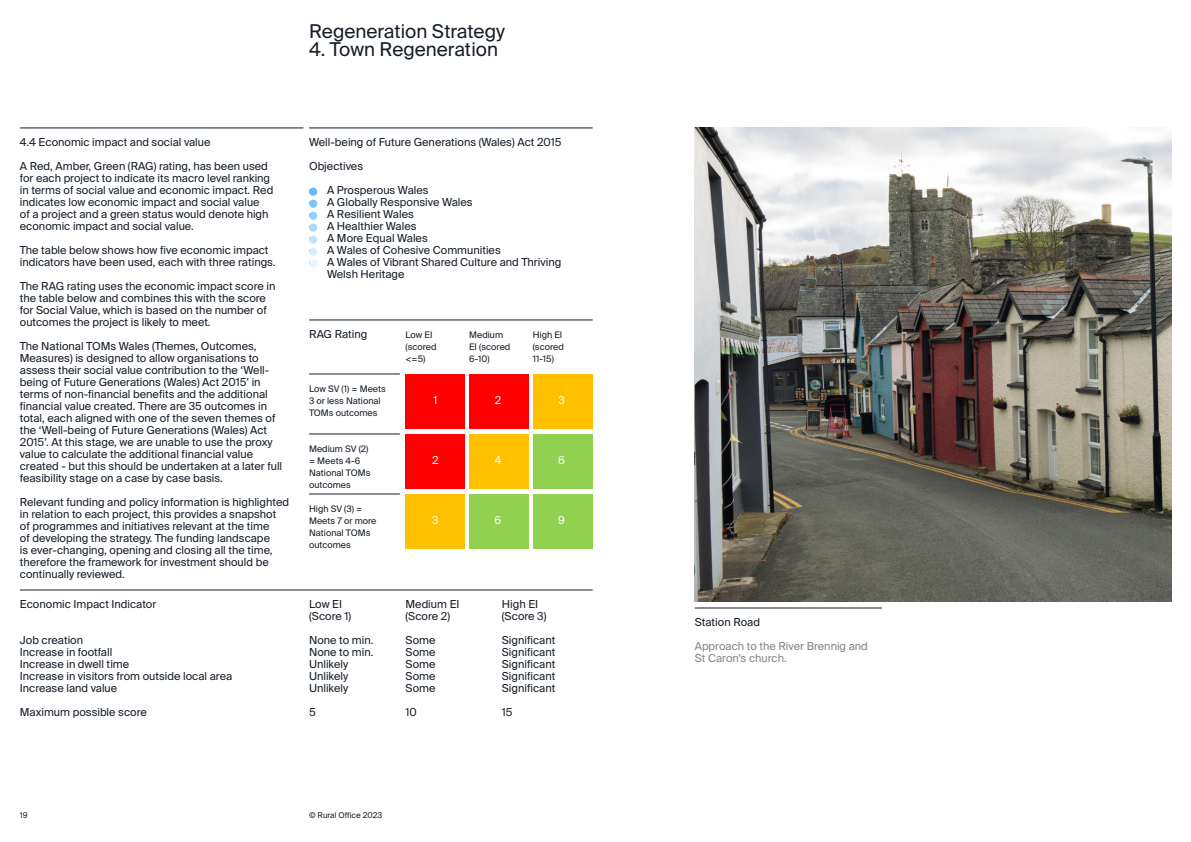
<style>
.page{position:relative;width:1191px;height:842px;background:#fff}
.page>*{position:absolute;margin:0;border:0;box-sizing:border-box;transform-origin:0 0}
.t1{font:19px "Suisse Intl";color:#161e28}
.RO_Suisse_Int_l_Body{font:11px/12px "Suisse Intl";color:#161e28}
.RO_Suisse_Int_l_Body-2{font:11px/12px "Suisse Intl";color:#82858c}
.RO_Suisse_Int_l_Body-3{font:11px "Suisse Intl";color:#fff}
.RO_Suisse_Int_l_Body-4{font:9px/12px "Suisse Intl";color:#161e28}
.t2{font:8px "Suisse Intl";color:#161e28}
</style>
<div class="page">
<hr style="left:20px;top:128px;width:283px;height:1px;background:#161e28">
<hr style="left:694px;top:608px;width:188px;height:1px;background:#161e28">
<hr style="left:309px;top:128px;width:283px;height:1px;background:#161e28">
<div style="left:309px;top:188px;width:8px;height:8px;background:#64baff;border-radius:50%"></div>
<div style="left:309px;top:200px;width:8px;height:8px;background:#7bc4ff;border-radius:50%"></div>
<div style="left:309px;top:212px;width:8px;height:8px;background:#93cfff;border-radius:50%"></div>
<div style="left:309px;top:224px;width:8px;height:8px;background:#aad9ff;border-radius:50%"></div>
<div style="left:309px;top:236px;width:8px;height:8px;background:#c1e3ff;border-radius:50%"></div>
<div style="left:309px;top:248px;width:8px;height:8px;background:#d8eeff;border-radius:50%"></div>
<div style="left:309px;top:260px;width:8px;height:8px;background:#e8f5ff;border-radius:50%"></div>
<hr style="left:20px;top:590px;width:572px;height:1px;background:#161e28">
<hr style="left:309px;top:320px;width:283px;height:1px;background:#161e28">
<div style="left:405px;top:374px;width:60px;height:54px;background:#f00"></div>
<div style="left:405px;top:434px;width:60px;height:54px;background:#f00"></div>
<div style="left:405px;top:494px;width:60px;height:54px;background:#ffc000"></div>
<div style="left:469px;top:374px;width:60px;height:54px;background:#f00"></div>
<div style="left:469px;top:434px;width:60px;height:54px;background:#ffc000"></div>
<div style="left:469px;top:494px;width:60px;height:54px;background:#92d050"></div>
<div style="left:533px;top:374px;width:59px;height:54px;background:#ffc000"></div>
<div style="left:533px;top:434px;width:59px;height:54px;background:#92d050"></div>
<div style="left:533px;top:494px;width:59px;height:54px;background:#92d050"></div>
<hr style="left:309px;top:374px;width:91px;height:1px;background:#161e28">
<hr style="left:309px;top:434px;width:91px;height:1px;background:#161e28">
<hr style="left:309px;top:494px;width:91px;height:1px;background:#161e28">
<img style="left:694px;top:128px;width:477px;height:474px">
<h1 class="t1" style="left:309px;top:20px;width:197px">Regeneration Strategy</h1>
<h1 class="t1" style="left:309px;top:38px;width:190px">4. Town Regeneration</h1>
<p class="RO_Suisse_Int_l_Body" style="left:20px;top:136px;width:192px">4.4 Economic impact and social value</p>
<p class="RO_Suisse_Int_l_Body" style="left:20px;top:160px;width:255px">A Red, Amber, Green (RAG) rating, has been used for each project to indicate its macro level ranking in terms of social value and economic impact. Red indicates low economic impact and social value<br>of a project and a green status would denote high economic impact and social value.</p>
<p class="RO_Suisse_Int_l_Body" style="left:20px;top:244px;width:257px">The table below shows how five economic impact indicators have been used, each with three ratings.</p>
<p class="RO_Suisse_Int_l_Body" style="left:20px;top:280px;width:257px">The RAG rating uses the economic impact score in the table below and combines this with the score for Social Value, which is based on the number of outcomes the project is likely to meet.</p>
<p class="RO_Suisse_Int_l_Body" style="left:20px;top:340px;width:264px">The National TOMs Wales (Themes, Outcomes, Measures) is designed to allow organisations to assess their social value contribution to the ‘Well&shy;being of Future Generations (Wales) Act 2015’ in terms of non-financial benefits and the additional financial value created. There are 35 outcomes in total, each aligned with one of the seven themes of the ‘Well-being of Future Generations (Wales) Act 2015’. At this stage, we are unable to use the proxy value to calculate the additional financial value created - but this should be undertaken at a later full feasibility stage on a case by case basis.</p>
<p class="RO_Suisse_Int_l_Body" style="left:20px;top:496px;width:271px">Relevant funding and policy information is highlighted in relation to each project, this provides a snapshot<br>of programmes and initiatives relevant at the time<br>of developing the strategy. The funding landscape<br>is ever-changing, opening and closing all the time, therefore the framework for investment should be continually reviewed.</p>
<p class="RO_Suisse_Int_l_Body" style="left:20px;top:598px;width:138px">Economic Impact Indicator</p>
<p class="RO_Suisse_Int_l_Body" style="left:20px;top:634px;width:65px">Job creation</p>
<p class="RO_Suisse_Int_l_Body" style="left:20px;top:646px;width:94px">Increase in footfall</p>
<p class="RO_Suisse_Int_l_Body" style="left:20px;top:658px;width:111px">Increase in dwell time</p>
<p class="RO_Suisse_Int_l_Body" style="left:20px;top:670px;width:214px">Increase in visitors from outside local area</p>
<p class="RO_Suisse_Int_l_Body" style="left:20px;top:682px;width:99px">Increase land value</p>
<p class="RO_Suisse_Int_l_Body" style="left:20px;top:706px;width:128px">Maximum possible score</p>
<p class="RO_Suisse_Int_l_Body" style="left:309px;top:136px;width:254px">Well-being of Future Generations (Wales) Act 2015</p>
<p class="RO_Suisse_Int_l_Body" style="left:309px;top:160px;width:56px">Objectives</p>
<p class="RO_Suisse_Int_l_Body" style="left:309px;top:184px;width:121px">• A Prosperous Wales</p>
<p class="RO_Suisse_Int_l_Body" style="left:309px;top:196px;width:165px">• A Globally Responsive Wales</p>
<p class="RO_Suisse_Int_l_Body" style="left:309px;top:208px;width:106px">• A Resilient Wales</p>
<p class="RO_Suisse_Int_l_Body" style="left:309px;top:220px;width:109px">• A Healthier Wales</p>
<p class="RO_Suisse_Int_l_Body" style="left:309px;top:232px;width:120px">• A More Equal Wales</p>
<p class="RO_Suisse_Int_l_Body" style="left:309px;top:244px;width:193px">• A Wales of Cohesive Communities</p>
<p class="RO_Suisse_Int_l_Body" style="left:327px;top:256px;width:236px;text-indent:-18px">• A Wales of Vibrant Shared Culture and Thriving<br>Welsh Heritage</p>
<p class="RO_Suisse_Int_l_Body" style="left:309px;top:328px;width:60px">RAG Rating</p>
<p class="RO_Suisse_Int_l_Body-4" style="left:309px;top:383px;width:78px">Low SV (1) = Meets<br>3 or less National<br>TOMs outcomes</p>
<p class="RO_Suisse_Int_l_Body-4" style="left:309px;top:443px;width:63px">Medium SV (2) = Meets 4-6<br>National TOMs outcomes</p>
<p class="RO_Suisse_Int_l_Body-4" style="left:309px;top:503px;width:69px">High SV (3) =<br>Meets 7 or more<br>National TOMs outcomes</p>
<p class="RO_Suisse_Int_l_Body-4" style="left:405px;top:329px;width:33px">Low EI (scored &lt;=5)</p>
<p class="RO_Suisse_Int_l_Body-4" style="left:469px;top:329px;width:43px">Medium<br>EI (scored<br>6-10)</p>
<p class="RO_Suisse_Int_l_Body-4" style="left:533px;top:329px;width:33px">High EI (scored<br>11-15)</p>
<p class="RO_Suisse_Int_l_Body-3" style="left:433px;top:394px;width:6px">1</p>
<p class="RO_Suisse_Int_l_Body-3" style="left:495px;top:394px;width:8px">2</p>
<p class="RO_Suisse_Int_l_Body-3" style="left:558px;top:394px;width:8px">3</p>
<p class="RO_Suisse_Int_l_Body-3" style="left:432px;top:454px;width:8px">2</p>
<p class="RO_Suisse_Int_l_Body-3" style="left:494px;top:454px;width:8px">4</p>
<p class="RO_Suisse_Int_l_Body-3" style="left:558px;top:454px;width:8px">6</p>
<p class="RO_Suisse_Int_l_Body-3" style="left:432px;top:514px;width:8px">3</p>
<p class="RO_Suisse_Int_l_Body-3" style="left:494px;top:514px;width:8px">6</p>
<p class="RO_Suisse_Int_l_Body-3" style="left:558px;top:514px;width:8px">9</p>
<p class="RO_Suisse_Int_l_Body" style="left:309px;top:598px;width:34px">Low EI</p>
<p class="RO_Suisse_Int_l_Body" style="left:309px;top:610px;width:44px">(Score 1)</p>
<p class="RO_Suisse_Int_l_Body" style="left:309px;top:634px;width:66px">None to min.</p>
<p class="RO_Suisse_Int_l_Body" style="left:309px;top:646px;width:66px">None to min.</p>
<p class="RO_Suisse_Int_l_Body" style="left:309px;top:658px;width:41px">Unlikely</p>
<p class="RO_Suisse_Int_l_Body" style="left:309px;top:670px;width:41px">Unlikely</p>
<p class="RO_Suisse_Int_l_Body" style="left:309px;top:682px;width:41px">Unlikely</p>
<p class="RO_Suisse_Int_l_Body" style="left:309px;top:706px;width:8px">5</p>
<p class="RO_Suisse_Int_l_Body" style="left:405px;top:598px;width:55px">Medium EI</p>
<p class="RO_Suisse_Int_l_Body" style="left:405px;top:610px;width:46px">(Score 2)</p>
<p class="RO_Suisse_Int_l_Body" style="left:405px;top:634px;width:31px">Some</p>
<p class="RO_Suisse_Int_l_Body" style="left:405px;top:646px;width:31px">Some</p>
<p class="RO_Suisse_Int_l_Body" style="left:405px;top:658px;width:31px">Some</p>
<p class="RO_Suisse_Int_l_Body" style="left:405px;top:670px;width:31px">Some</p>
<p class="RO_Suisse_Int_l_Body" style="left:405px;top:682px;width:31px">Some</p>
<p class="RO_Suisse_Int_l_Body" style="left:405px;top:706px;width:13px">10</p>
<p class="RO_Suisse_Int_l_Body" style="left:502px;top:598px;width:38px">High EI</p>
<p class="RO_Suisse_Int_l_Body" style="left:502px;top:610px;width:46px">(Score 3)</p>
<p class="RO_Suisse_Int_l_Body" style="left:502px;top:634px;width:55px">Significant</p>
<p class="RO_Suisse_Int_l_Body" style="left:502px;top:646px;width:55px">Significant</p>
<p class="RO_Suisse_Int_l_Body" style="left:502px;top:658px;width:55px">Significant</p>
<p class="RO_Suisse_Int_l_Body" style="left:502px;top:670px;width:55px">Significant</p>
<p class="RO_Suisse_Int_l_Body" style="left:502px;top:682px;width:55px">Significant</p>
<p class="RO_Suisse_Int_l_Body" style="left:502px;top:706px;width:12px">15</p>
<p class="t2" style="left:20px;top:810px;width:9px">19</p>
<p class="t2" style="left:309px;top:810px;width:75px">© Rural Office 2023</p>
<p class="RO_Suisse_Int_l_Body" style="left:694px;top:616px;width:67px">Station Road</p>
<p class="RO_Suisse_Int_l_Body-2" style="left:694px;top:640px;width:175px">Approach to the River Brennig and<br>St Caron’s church.</p>
</div>
